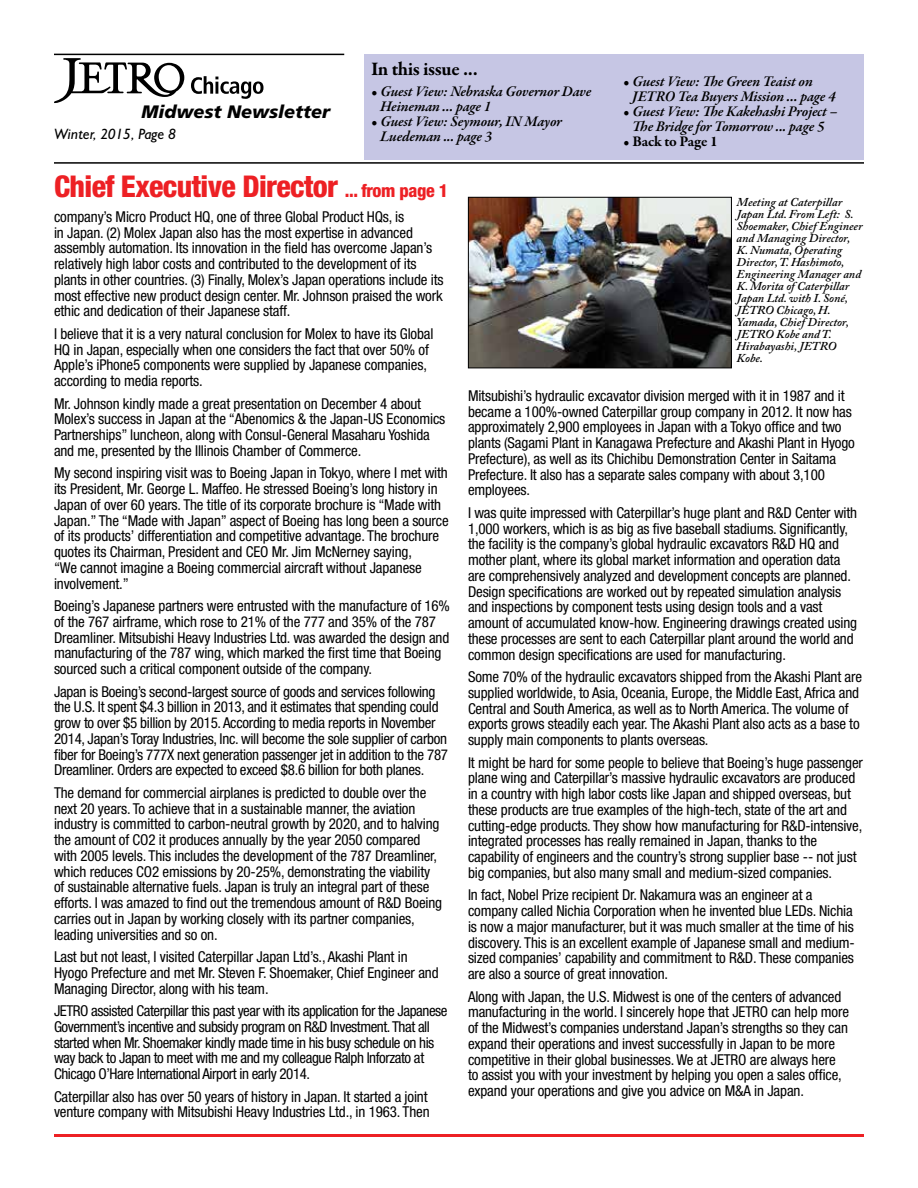
<style>
.page{position:relative;width:918px;height:1188px;background:#fff}
.page>*{position:absolute;margin:0;border:0;box-sizing:border-box;transform-origin:0 0}
.t1{font:800 condensed 30px "Helvetica Neue";letter-spacing:-.02em;color:#ed2024}
.t2{font:700 19.5px "Garamond Premr Pro";letter-spacing:-.02em;color:#000}
.t3{font:italic 900 18px "Frutiger";color:#000}
.t4{font:condensed 15px/15.8px "Helvetica Neue";letter-spacing:-.01em;color:#000}
.t5{font:condensed 15px/15.8px "Helvetica Neue";letter-spacing:-.03em;color:#000}
.t6{font:italic 600 15px/15px "Garamond Premr Pro";letter-spacing:-.01em;color:#000}
.t7{font:italic 15px "Humanist 521 BT";color:#000}
.t8{font:700 15px "Garamond Premr Pro";letter-spacing:-.015em;color:#000}
.t9{font:italic 600 12px/12px "Adobe Caslon Pro";color:#000}
.s1{font-weight:600;font-style:italic}
.s2{font-size:18px}
</style>
<div class="page">
<hr style="left:54px;top:1134px;width:810px;height:3px;background:#ed2024">
<hr style="left:54px;top:54px;width:290px;height:1px;background:#000">
<svg style="left:191px;top:76px;width:73px;height:23px"></svg>
<svg style="left:54px;top:58px;width:130px;height:45px"></svg>
<div style="left:364px;top:54px;width:500px;height:105px;background:#c6c6e4"></div>
<hr style="left:54px;top:162px;width:810px;height:2px;background:#000">
<img style="left:470px;top:199px;width:260px;height:167px">
<div style="left:468px;top:197px;width:264px;height:171px;border:1px solid #000"></div>
<p class="t3" style="left:142px;top:101px;width:190px">Midwest Newsletter</p>
<p class="t7" style="left:54px;top:124px;width:123px">Winter, 2015, Page 8</p>
<h2 class="t2" style="left:371px;top:57px;width:108px">In this issue ...</h2>
<p class="t6" style="left:380px;top:85px;width:213px;text-indent:-9px">• Guest View: Nebraska Governor Dave<br>Heineman ... page 1</p>
<p class="t6" style="left:380px;top:115px;width:183px;text-indent:-9px">• Guest View: Seymour, IN Mayor<br>Luedeman ... page 3</p>
<p class="t6" style="left:632px;top:75px;width:205px;text-indent:-9px">• Guest View: The Green Teaist on<br>JETRO Tea Buyers Mission ... page 4</p>
<p class="t6" style="left:623px;top:105px;width:216px;text-align:center">• Guest View: The Kakehashi Project –<br>The Bridge for Tomorrow ... page 5</p>
<p class="t8" style="left:623px;top:132px;width:96px"><span class="s1">•</span> Back to Page 1</p>
<h1 class="t1" style="left:54px;top:168px;width:396px">Chief Executive Director <span class="s2">... from page 1</span></h1>
<p class="t4" style="left:54px;top:209px;width:391px">company’s Micro Product HQ, one of three Global Product HQs, is<br>in Japan. (2) Molex Japan also has the most expertise in advanced assembly automation. Its innovation in the field has overcome Japan’s relatively high labor costs and contributed to the development of its plants in other countries. (3) Finally, Molex’s Japan operations include its most effective new product design center. Mr. Johnson praised the work ethic and dedication of their Japanese staff.</p>
<p class="t4" style="left:54px;top:326px;width:381px">I believe that it is a very natural conclusion for Molex to have its Global HQ in Japan, especially when one considers the fact that over 50% of Apple’s iPhone5 components were supplied by Japanese companies, according to media reports.</p>
<p class="t4" style="left:54px;top:395px;width:393px">Mr. Johnson kindly made a great presentation on December 4 about Molex’s success in Japan at the “Abenomics &amp; the Japan-US Economics Partnerships” luncheon, along with Consul-General Masaharu Yoshida and me, presented by the Illinois Chamber of Commerce.</p>
<p class="t4" style="left:54px;top:465px;width:396px">My second inspiring visit was to Boeing Japan in Tokyo, where I met with its President, Mr. George L. Maffeo. He stressed Boeing’s long history in Japan of over 60 years. The title of its corporate brochure is “Made with Japan.” The “Made with Japan” aspect of Boeing has long been a source of its products’ differentiation and competitive advantage. The brochure quotes its Chairman, President and CEO Mr. Jim McNerney saying,<br>“We cannot imagine a Boeing commercial aircraft without Japanese involvement.”</p>
<p class="t4" style="left:54px;top:598px;width:398px">Boeing’s Japanese partners were entrusted with the manufacture of 16% of the 767 airframe, which rose to 21% of the 777 and 35% of the 787<br>Dreamliner. Mitsubishi Heavy Industries Ltd. was awarded the design and manufacturing of the 787 wing, which marked the first time that Boeing sourced such a critical component outside of the company.</p>
<p class="t4" style="left:54px;top:683px;width:396px">Japan is Boeing’s second-largest source of goods and services following the U.S. It spent $4.3 billion in 2013, and it estimates that spending could grow to over $5 billion by 2015. According to media reports in November 2014, Japan’s Toray Industries, Inc. will become the sole supplier of carbon fiber for Boeing’s 777X next generation passenger jet in addition to the 787<br>Dreamliner. Orders are expected to exceed $8.6 billion for both planes.</p>
<p class="t4" style="left:54px;top:785px;width:390px">The demand for commercial airplanes is predicted to double over the next 20 years. To achieve that in a sustainable manner, the aviation industry is committed to carbon-neutral growth by 2020, and to halving the amount of CO2 it produces annually by the year 2050 compared with 2005 levels. This includes the development of the 787 Dreamliner, which reduces CO2 emissions by 20-25%, demonstrating the viability of sustainable alternative fuels. Japan is truly an integral part of these efforts. I was amazed to find out the tremendous amount of R&amp;D Boeing carries out in Japan by working closely with its partner companies, leading universities and so on.</p>
<p class="t4" style="left:54px;top:949px;width:386px">Last but not least, I visited Caterpillar Japan Ltd’s., Akashi Plant in<br>Hyogo Prefecture and met Mr. Steven F. Shoemaker, Chief Engineer and<br>Managing Director, along with his team.</p>
<p class="t5" style="left:54px;top:1003px;width:395px">JETRO assisted Caterpillar this past year with its application for the Japanese Government’s incentive and subsidy program on R&amp;D Investment. That all started when Mr. Shoemaker kindly made time in his busy schedule on his way back to Japan to meet with me and my colleague Ralph Inforzato at Chicago O’Hare International Airport in early 2014.</p>
<p class="t4" style="left:54px;top:1088px;width:377px">Caterpillar also has over 50 years of history in Japan. It started a joint venture company with Mitsubishi Heavy Industries Ltd., in 1963. Then</p>
<p class="t9" style="left:737px;top:196px;width:127px">Meeting at Caterpillar<br>Japan Ltd. From Left: S.<br>Shoemaker, Chief Engineer and Managing Director,<br>K. Numata, Operating<br>Director, T. Hashimoto,<br>Engineering Manager and<br>K. Morita of Caterpillar<br>Japan Ltd. with I. Soné,<br>JETRO Chicago, H.<br>Yamada, Chief Director,<br>JETRO Kobe and T.<br>Hirabayashi, JETRO<br>Kobe.</p>
<p class="t4" style="left:468px;top:388px;width:388px">Mitsubishi’s hydraulic excavator division merged with it in 1987 and it became a 100%-owned Caterpillar group company in 2012. It now has approximately 2,900 employees in Japan with a Tokyo office and two plants (Sagami Plant in Kanagawa Prefecture and Akashi Plant in Hyogo Prefecture), as well as its Chichibu Demonstration Center in Saitama Prefecture. It also has a separate sales company with about 3,100 employees.</p>
<p class="t4" style="left:468px;top:505px;width:391px">I was quite impressed with Caterpillar’s huge plant and R&amp;D Center with 1,000 workers, which is as big as five baseball stadiums. Significantly, the facility is the company’s global hydraulic excavators R&amp;D HQ and mother plant, where its global market information and operation data are comprehensively analyzed and development concepts are planned.<br>Design specifications are worked out by repeated simulation analysis and inspections by component tests using design tools and a vast amount of accumulated know-how. Engineering drawings created using these processes are sent to each Caterpillar plant around the world and common design specifications are used for manufacturing.</p>
<p class="t4" style="left:468px;top:669px;width:396px">Some 70% of the hydraulic excavators shipped from the Akashi Plant are supplied worldwide, to Asia, Oceania, Europe, the Middle East, Africa and Central and South America, as well as to North America. The volume of exports grows steadily each year. The Akashi Plant also acts as a base to supply main components to plants overseas.</p>
<p class="t4" style="left:468px;top:754px;width:397px">It might be hard for some people to believe that Boeing’s huge passenger plane wing and Caterpillar’s massive hydraulic excavators are produced in a country with high labor costs like Japan and shipped overseas, but these products are true examples of the high-tech, state of the art and cutting-edge products. They show how manufacturing for R&amp;D-intensive, integrated processes has really remained in Japan, thanks to the capability of engineers and the country’s strong supplier base -- not just big companies, but also many small and medium-sized companies.</p>
<p class="t4" style="left:468px;top:887px;width:388px">In fact, Nobel Prize recipient Dr. Nakamura was an engineer at a company called Nichia Corporation when he invented blue LEDs. Nichia is now a major manufacturer, but it was much smaller at the time of his discovery. This is an excellent example of Japanese small and medium&shy;sized companies’ capability and commitment to R&amp;D. These companies are also a source of great innovation.</p>
<p class="t4" style="left:468px;top:988px;width:383px">Along with Japan, the U.S. Midwest is one of the centers of advanced manufacturing in the world. I sincerely hope that JETRO can help more of the Midwest’s companies understand Japan’s strengths so they can expand their operations and invest successfully in Japan to be more competitive in their global businesses. We at JETRO are always here to assist you with your investment by helping you open a sales office, expand your operations and give you advice on M&amp;A in Japan.</p>
</div>
